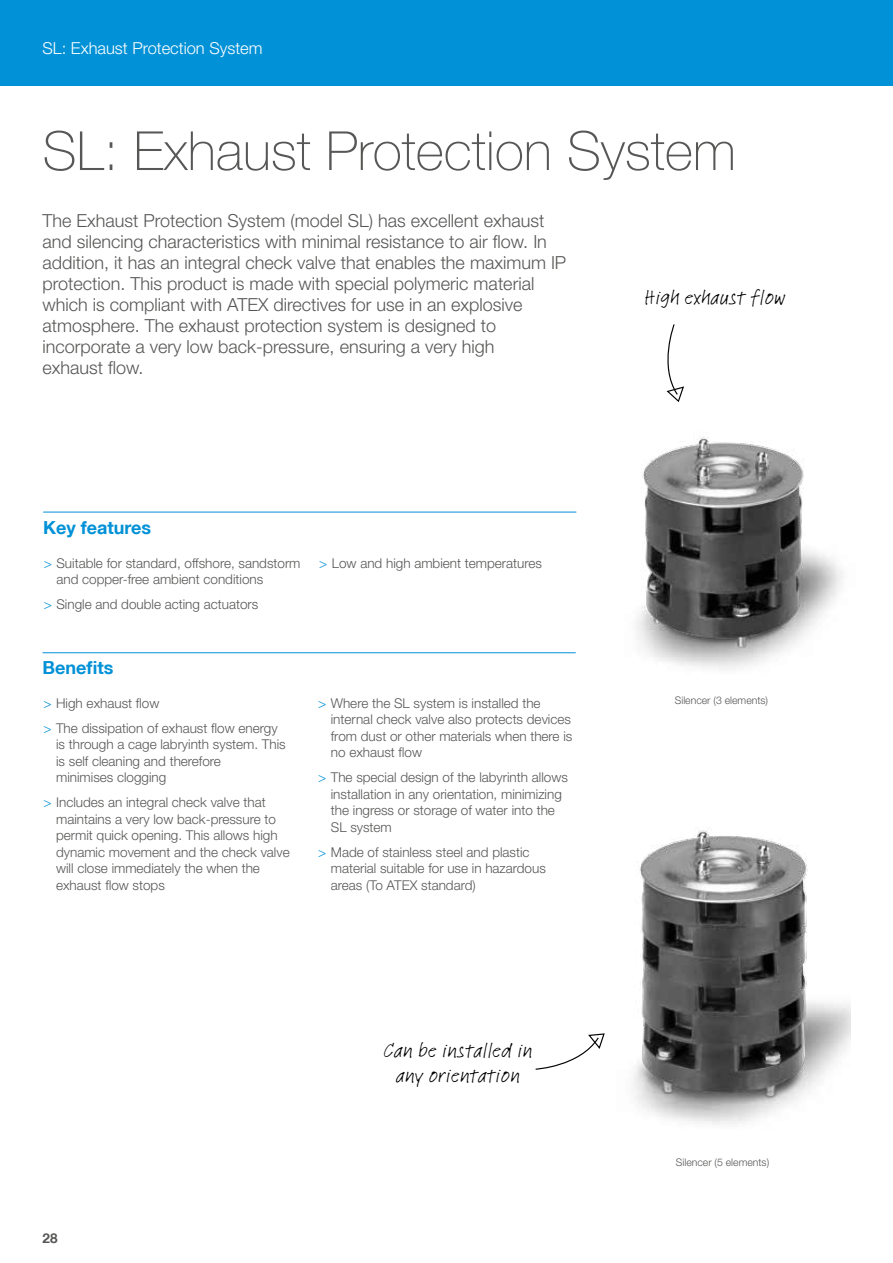
<style>
.page{position:relative;width:893px;height:1263px;background:#fff}
.page>*{position:absolute;margin:0;border:0;box-sizing:border-box;transform-origin:0 0}
.t1{font:100 54px "Helvetica Neue LT";color:#575756}
.t2{font:21px/25.5px "Feltpen LT";color:#000;text-align:center}
.t3{font:300 18px/21px "Helvetica Neue LT Std";color:#575756}
.t4{font:700 18px "Helvetica Neue LT";color:#0091d7}
.t5{font:300 16.5px "Helvetica Neue LT Std";color:#fff}
.t6{font:300 13.5px/16.5px "Helvetica Neue LT Std";color:#575756}
.t7{font:700 13.5px "Helvetica Neue LT";color:#575756}
.t8{font:300 10.5px "Helvetica Neue LT Std";color:#575756}
.s1{color:#0091d7}
</style>
<div class="page">
<div style="left:0;top:0;width:893px;height:85px;background:#0091d7"></div>
<hr style="left:43px;top:512px;width:533px;height:1px;background:#0091d7">
<hr style="left:43px;top:652px;width:533px;height:1px;background:#0091d7">
<svg style="left:666px;top:324px;width:18px;height:78px"></svg>
<img style="left:633px;top:830px;width:217px;height:295px">
<img style="left:636px;top:436px;width:207px;height:233px">
<svg style="left:535px;top:1033px;width:70px;height:37px"></svg>
<p class="t5" style="left:43px;top:38px;width:222px">SL: Exhaust Protection System</p>
<h1 class="t1" style="left:43px;top:128px;width:695px">SL: Exhaust Protection System</h1>
<p class="t3" style="left:43px;top:209px;width:525px">The Exhaust Protection System (model SL) has excellent exhaust and silencing characteristics with minimal resistance to air flow. In addition, it has an integral check valve that enables the maximum IP protection. This product is made with special polymeric material which is compliant with ATEX directives for use in an explosive atmosphere. The exhaust protection system is designed to incorporate a very low back-pressure, ensuring a very high<br>exhaust flow.</p>
<h2 class="t2" style="left:645px;top:287px;width:142px">High exhaust flow</h2>
<h3 class="t4" style="left:43px;top:521px;width:110px">Key features</h3>
<p class="t6" style="left:56px;top:554px;width:246px;text-indent:-13px"><span class="s1">&gt;</span> Suitable for standard, offshore, sandstorm and copper-free ambient conditions</p>
<p class="t6" style="left:44px;top:596px;width:216px"><span class="s1">&gt;</span> Single and double acting actuators</p>
<p class="t6" style="left:319px;top:554px;width:224px"><span class="s1">&gt;</span> Low and high ambient temperatures</p>
<h3 class="t4" style="left:43px;top:662px;width:73px">Benefits</h3>
<p class="t6" style="left:43px;top:690px;width:236px;line-height:25px"><span class="s1">&gt;</span> High exhaust flow<br><span class="s1">&gt;</span> The dissipation of exhaust flow energy</p>
<p class="t6" style="left:56px;top:736px;width:231px">is through a cage labryinth system. This is self cleaning and therefore<br>minimises clogging</p>
<p class="t6" style="left:56px;top:794px;width:235px;text-indent:-13px"><span class="s1">&gt;</span> Includes an integral check valve that maintains a very low back-pressure to permit quick opening. This allows high dynamic movement and the check valve will close immediately the when the exhaust flow stops</p>
<p class="t6" style="left:331px;top:694px;width:243px;text-indent:-13px"><span class="s1">&gt;</span> Where the SL system is installed the internal check valve also protects devices from dust or other materials when there is no exhaust flow</p>
<p class="t6" style="left:331px;top:769px;width:239px;text-indent:-13px"><span class="s1">&gt;</span> The special design of the labyrinth allows installation in any orientation, minimizing the ingress or storage of water into the SL system</p>
<p class="t6" style="left:331px;top:843px;width:217px;text-indent:-13px"><span class="s1">&gt;</span> Made of stainless steel and plastic material suitable for use in hazardous areas (To ATEX standard)</p>
<p class="t7" style="left:43px;top:1233px;width:17px">28</p>
<h2 class="t2" style="left:383px;top:1039px;width:151px">Can be installed in any orientation</h2>
<p class="t8" style="left:675px;top:694px;width:95px">Silencer (3 elements)</p>
<p class="t8" style="left:676px;top:1156px;width:95px">Silencer (5 elements)</p>
</div>
